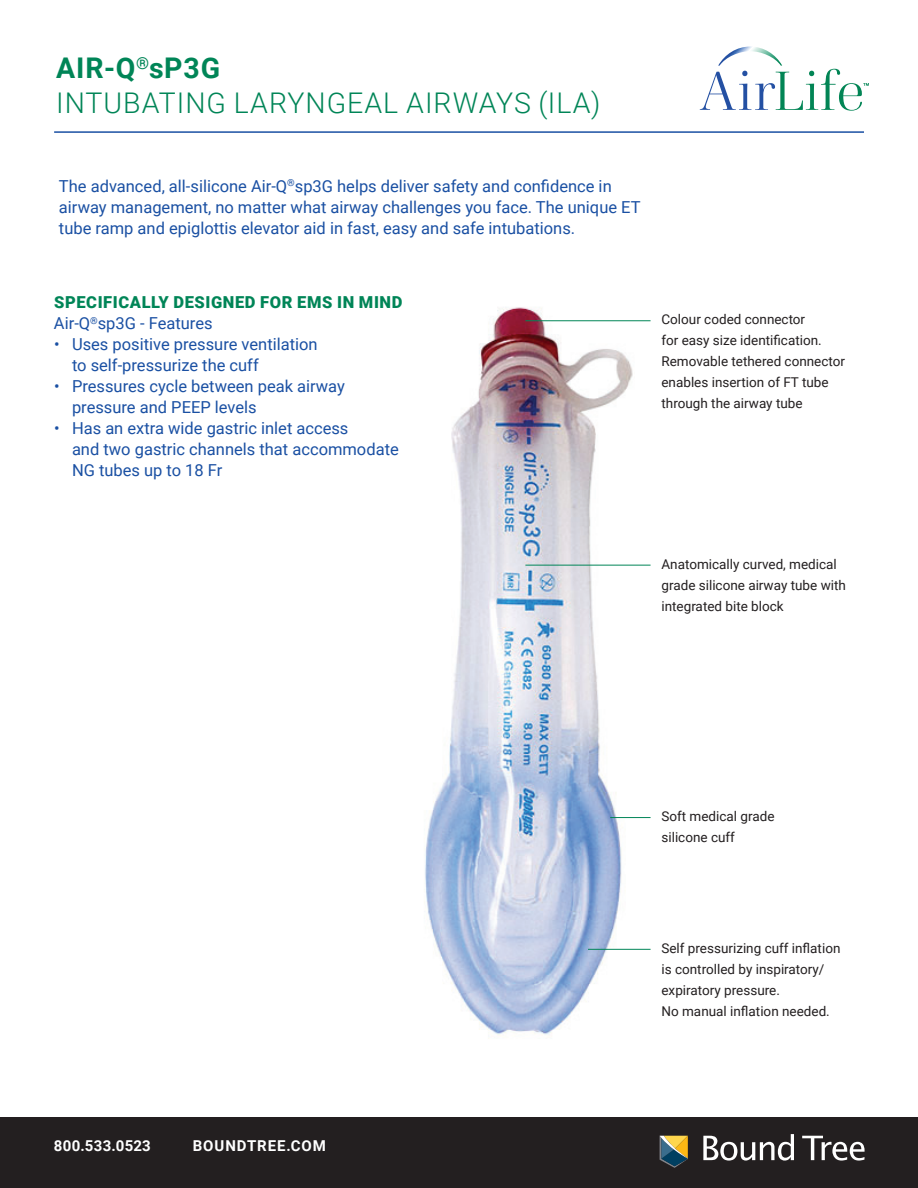
<style>
.page{position:relative;width:918px;height:1188px;background:#fff}
.page>*{position:absolute;margin:0;border:0;box-sizing:border-box;transform-origin:0 0}
.t1{font:300 28.5px/34.2px "Roboto";letter-spacing:.035em;color:#008557}
.t2{font:16.5px/21px "Roboto";color:#1a50a3}
.t3{font:900 16.5px/21px "Roboto";letter-spacing:.035em;color:#008557}
.t4{font:700 15px "Roboto";letter-spacing:.05em;color:#fff}
.t5{font:700 15px "Roboto";letter-spacing:.02em;color:#fff}
.t6{font:13.5px/21px "Roboto";color:#231f20}
.s1{font-weight:700}
.s2{font-weight:400;color:#1a50a3}
</style>
<div class="page">
<div style="left:0;top:1117px;width:918px;height:71px;background:#231f20"></div>
<svg style="left:703px;top:1134px;width:162px;height:27px"></svg>
<svg style="left:660px;top:1136px;width:28px;height:32px"></svg>
<svg style="left:700px;top:47px;width:169px;height:64px"></svg>
<hr style="left:54px;top:131px;width:810px;height:2px;background:#1a50a3">
<img style="left:425px;top:307px;width:226px;height:729px">
<hr style="left:525px;top:320px;width:126px;height:1px;background:#008557">
<hr style="left:525px;top:565px;width:126px;height:1px;background:#008557">
<hr style="left:610px;top:817px;width:41px;height:1px;background:#008557">
<hr style="left:588px;top:949px;width:63px;height:1px;background:#008557">
<h1 class="t1" style="left:56px;top:50px;width:546px"><span class="s1">AIR-Q</span><sup>®</sup><span class="s1">sP3G<br></span>INTUBATING LARYNGEAL AIRWAYS (ILA)</h1>
<p class="t2" style="left:59px;top:175px;width:583px">The advanced, all-silicone Air-Q<sup>®</sup>sp3G helps deliver safety and confidence in airway management, no matter what airway challenges you face. The unique ET tube ramp and epiglottis elevator aid in fast, easy and safe intubations.</p>
<p class="t3" style="left:54px;top:291px;width:350px">SPECIFICALLY DESIGNED FOR EMS IN MIND<br><span class="s2">Air-Q</span><sup>®</sup><span class="s2">sp3G - Features</span></p>
<p class="t2" style="left:72px;top:333px;width:247px;text-indent:-18px">• Uses positive pressure ventilation to self-pressurize the cuff</p>
<p class="t2" style="left:72px;top:375px;width:274px;text-indent:-18px">• Pressures cycle between peak airway pressure and PEEP levels</p>
<p class="t2" style="left:72px;top:417px;width:328px;text-indent:-18px">• Has an extra wide gastric inlet access<br>and two gastric channels that accommodate<br>NG tubes up to 18 Fr</p>
<p class="t6" style="left:662px;top:309px;width:185px">Colour coded connector<br>for easy size identification.<br>Removable tethered connector enables insertion of FT tube through the airway tube</p>
<p class="t6" style="left:662px;top:553px;width:186px">Anatomically curved, medical grade silicone airway tube with integrated bite block</p>
<p class="t5" style="left:54px;top:1135px;width:99px">800.533.0523</p>
<p class="t4" style="left:193px;top:1135px;width:135px">BOUNDTREE.COM</p>
<p class="t6" style="left:662px;top:805px;width:115px">Soft medical grade silicone cuff</p>
<p class="t6" style="left:662px;top:937px;width:181px">Self pressurizing cuff inflation is controlled by inspiratory/ expiratory pressure.<br>No manual inflation needed.</p>
</div>
